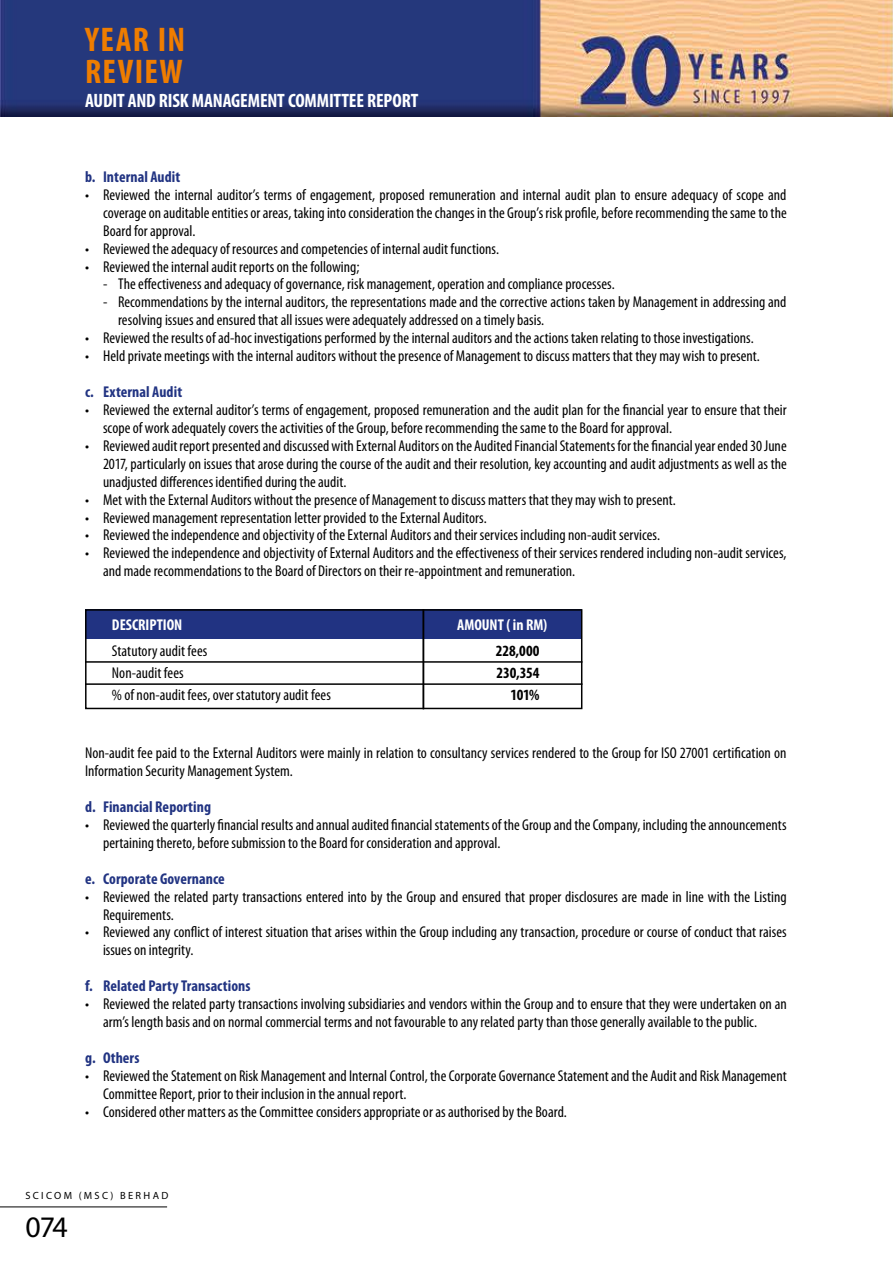
<style>
.page{position:relative;width:893px;height:1263px;background:#fff}
.page>*{position:absolute;margin:0;border:0;box-sizing:border-box;transform-origin:0 0}
.t1{font:700 condensed 34.35px/31.3px "Myriad Pro";letter-spacing:.045em;color:#ef7d00}
.t2{font:29.85px "Myriad Pro";color:#000}
.t3{font:700 condensed 19.35px "Myriad Pro";letter-spacing:-.01em;color:#fff}
.t4{font:condensed 15.75px/18px "Myriad Pro";color:#000}
.t5{font:700 condensed 15.75px "Myriad Pro";letter-spacing:.005em;color:#213382}
.t6{font:700 condensed 15.75px "Myriad Pro";color:#fff}
.t7{font:700 condensed 15.75px "Myriad Pro";letter-spacing:-.005em;color:#000}
.t8{font:10.5px "Myriad Pro";letter-spacing:.22em;color:#000}
</style>
<div class="page">
<hr style="left:0;top:1206px;width:167px;height:1px;background:#000">
<img style="left:0;top:0;width:893px;height:117px">
<div style="left:85px;top:609px;width:497px;height:29px;background:#213382"></div>
<div style="left:85px;top:609px;width:497px;height:100px;border:1px solid #000"></div>
<hr style="left:423px;top:609px;width:1px;height:100px;background:#000">
<hr style="left:85px;top:661px;width:497px;height:2px;background:#000">
<hr style="left:85px;top:683px;width:497px;height:2px;background:#000">
<h1 class="t1" style="left:85px;top:23px;width:102px">YEAR IN<br>REVIEW</h1>
<p class="t3" style="left:85px;top:88px;width:335px">AUDIT AND RISK MANAGEMENT COMMITTEE REPORT</p>
<p class="t5" style="left:85px;top:167px;width:97px">b. Internal Audit</p>
<p class="t4" style="left:103px;top:185px;width:685px;text-align:justify;text-indent:-18px">• Reviewed the internal auditor’s terms of engagement, proposed remuneration and internal audit plan to ensure adequacy of scope and coverage on auditable entities or areas, taking into consideration the changes in the Group’s risk profile, before recommending the same to the Board for approval.</p>
<p class="t4" style="left:85px;top:239px;width:415px">• Reviewed the adequacy of resources and competencies of internal audit functions.</p>
<p class="t4" style="left:85px;top:257px;width:276px">• Reviewed the internal audit reports on the following;</p>
<p class="t4" style="left:103px;top:275px;width:513px">- The effectiveness and adequacy of governance, risk management, operation and compliance processes.</p>
<p class="t4" style="left:118px;top:293px;width:670px;text-indent:-15px">- Recommendations by the internal auditors, the representations made and the corrective actions taken by Management in addressing and resolving issues and ensured that all issues were adequately addressed on a timely basis.</p>
<p class="t4" style="left:85px;top:329px;width:670px">• Reviewed the results of ad-hoc investigations performed by the internal auditors and the actions taken relating to those investigations.</p>
<p class="t4" style="left:85px;top:347px;width:676px">• Held private meetings with the internal auditors without the presence of Management to discuss matters that they may wish to present.</p>
<p class="t5" style="left:85px;top:382px;width:99px">c. External Audit</p>
<p class="t4" style="left:103px;top:401px;width:685px;text-indent:-18px">• Reviewed the external auditor’s terms of engagement, proposed remuneration and the audit plan for the financial year to ensure that their scope of work adequately covers the activities of the Group, before recommending the same to the Board for approval.</p>
<p class="t4" style="left:103px;top:436px;width:685px;text-align:justify;text-indent:-18px">• Reviewed audit report presented and discussed with External Auditors on the Audited Financial Statements for the financial year ended 30 June 2017, particularly on issues that arose during the course of the audit and their resolution, key accounting and audit adjustments as well as the unadjusted differences identified during the audit.</p>
<p class="t4" style="left:85px;top:490px;width:592px">• Met with the External Auditors without the presence of Management to discuss matters that they may wish to present.</p>
<p class="t4" style="left:85px;top:508px;width:403px">• Reviewed management representation letter provided to the External Auditors.</p>
<p class="t4" style="left:85px;top:526px;width:577px">• Reviewed the independence and objectivity of the External Auditors and their services including non-audit services.</p>
<p class="t4" style="left:103px;top:544px;width:685px;text-indent:-18px">• Reviewed the independence and objectivity of External Auditors and the effectiveness of their services rendered including non-audit services, and made recommendations to the Board of Directors on their re-appointment and remuneration.</p>
<p class="t6" style="left:112px;top:615px;width:72px">DESCRIPTION</p>
<p class="t6" style="left:457px;top:615px;width:92px">AMOUNT ( in RM)</p>
<p class="t4" style="left:112px;top:641px;width:97px">Statutory audit fees</p>
<p class="t7" style="left:496px;top:640px;width:45px">228,000</p>
<p class="t4" style="left:112px;top:663px;width:73px">Non-audit fees</p>
<p class="t7" style="left:497px;top:663px;width:44px">230,354</p>
<p class="t4" style="left:112px;top:686px;width:220px">% of non-audit fees, over statutory audit fees</p>
<p class="t7" style="left:510px;top:685px;width:31px">101%</p>
<p class="t4" style="left:85px;top:744px;width:703px">Non-audit fee paid to the External Auditors were mainly in relation to consultancy services rendered to the Group for ISO 27001 certification on<br>Information Security Management System.</p>
<p class="t5" style="left:85px;top:797px;width:128px">d. Financial Reporting</p>
<p class="t4" style="left:103px;top:815px;width:685px;text-indent:-18px">• Reviewed the quarterly financial results and annual audited financial statements of the Group and the Company, including the announcements pertaining thereto, before submission to the Board for consideration and approval.</p>
<p class="t5" style="left:85px;top:868px;width:141px">e. Corporate Governance</p>
<p class="t4" style="left:103px;top:887px;width:685px;text-indent:-18px">• Reviewed the related party transactions entered into by the Group and ensured that proper disclosures are made in line with the Listing<br>Requirements.</p>
<p class="t4" style="left:103px;top:923px;width:685px;text-indent:-18px">• Reviewed any conflict of interest situation that arises within the Group including any transaction, procedure or course of conduct that raises issues on integrity.</p>
<p class="t5" style="left:85px;top:976px;width:167px">f. Related Party Transactions</p>
<p class="t4" style="left:103px;top:995px;width:685px;text-indent:-18px">• Reviewed the related party transactions involving subsidiaries and vendors within the Group and to ensure that they were undertaken on an arm’s length basis and on normal commercial terms and not favourable to any related party than those generally available to the public.</p>
<p class="t5" style="left:85px;top:1048px;width:56px">g. Others</p>
<p class="t4" style="left:103px;top:1066px;width:685px;text-indent:-18px">• Reviewed the Statement on Risk Management and Internal Control, the Corporate Governance Statement and the Audit and Risk Management<br>Committee Report, prior to their inclusion in the annual report.</p>
<p class="t4" style="left:85px;top:1102px;width:483px">• Considered other matters as the Committee considers appropriate or as authorised by the Board.</p>
<p class="t8" style="left:26px;top:1188px;width:144px">SCICOM (MSC) BERHAD</p>
<h2 class="t2" style="left:26px;top:1209px;width:44px">074</h2>
</div>
